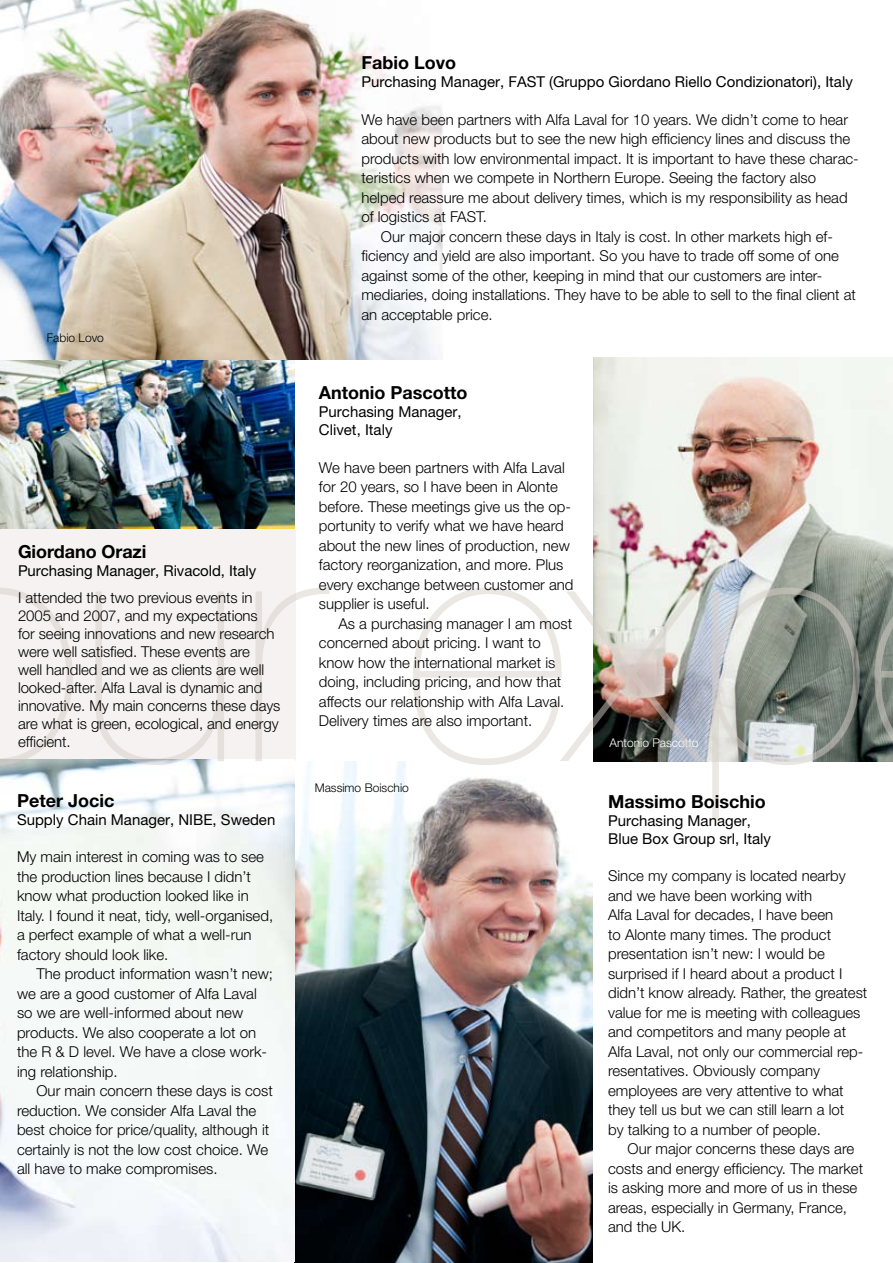
<style>
.page{position:relative;width:893px;height:1263px;background:#fff}
.page>*{position:absolute;margin:0;border:0;box-sizing:border-box;transform-origin:0 0}
.t1{font:700 18px "Helvetica Neue LT Pro";color:#000}
.t2{font:300 15px/19.5px "Helvetica Neue LT Pro";color:#000}
.t3{font:15px/18px "Helvetica Neue LT Pro";color:#000}
.t4{font:300 12px "Helvetica Neue LT Pro";color:#000}
.t5{font:300 12px "Helvetica Neue LT Pro";color:#fff}
</style>
<div class="page">
<img style="left:0;top:359px;width:295px;height:161px">
<img style="left:0;top:0;width:443px;height:359px">
<img style="left:593px;top:357px;width:300px;height:163px">
<img style="left:294px;top:819px;width:298px;height:444px">
<img style="left:0;top:819px;width:294px;height:442px">
<svg style="left:0;top:520px;width:893px;height:299px"></svg>
<p class="t4" style="left:47px;top:331px;width:59px">Fabio Lovo</p>
<p class="t1" style="left:18px;top:541px;width:130px">Giordano Orazi</p>
<p class="t3" style="left:18px;top:562px;width:240px">Purchasing Manager, Rivacold, Italy</p>
<p class="t2" style="left:18px;top:588px;width:264px;line-height:18px">I attended the two previous events in 2005 and 2007, and my expectations<br>for seeing innovations and new research were well satisfied. These events are<br>well handled and we as clients are well looked-after. Alfa Laval is dynamic and innovative. My main concerns these days are what is green, ecological, and energy efficient.</p>
<p class="t1" style="left:17px;top:789px;width:99px">Peter Jocic</p>
<p class="t3" style="left:17px;top:810px;width:260px">Supply Chain Manager, NIBE, Sweden</p>
<p class="t2" style="left:17px;top:847px;width:258px">My main interest in coming was to see the production lines because I didn’t know what production looked like in Italy. I found it neat, tidy, well-organised, a perfect example of what a well-run factory should look like.</p>
<p class="t2" style="left:17px;top:964px;width:257px;text-indent:20px">The product information wasn’t new; we are a good customer of Alfa Laval so we are well-informed about new products. We also cooperate a lot on the R &amp; D level. We have a close work&shy;ing relationship.</p>
<p class="t2" style="left:17px;top:1081px;width:257px;text-indent:20px">Our main concern these days is cost reduction. We consider Alfa Laval the best choice for price/quality, although it certainly is not the low cost choice. We all have to make compromises.</p>
<p class="t1" style="left:361px;top:52px;width:96px">Fabio Lovo</p>
<p class="t3" style="left:361px;top:73px;width:493px">Purchasing Manager, FAST (Gruppo Giordano Riello Condizionatori), Italy</p>
<p class="t2" style="left:361px;top:109px;width:488px">We have been partners with Alfa Laval for 10 years. We didn’t come to hear</p>
<p class="t2" style="left:361px;top:129px;width:490px">about new products but to see the new high efficiency lines and discuss the</p>
<p class="t2" style="left:361px;top:148px;width:499px">products with low environmental impact. It is important to have these charac-</p>
<p class="t2" style="left:361px;top:168px;width:456px">teristics when we compete in Northern Europe. Seeing the factory also</p>
<p class="t2" style="left:361px;top:187px;width:488px">helped reassure me about delivery times, which is my responsibility as head</p>
<p class="t2" style="left:361px;top:207px;width:127px">of logistics at FAST.</p>
<p class="t2" style="left:381px;top:226px;width:454px">Our major concern these days in Italy is cost. In other markets high ef-</p>
<p class="t2" style="left:361px;top:246px;width:479px">ficiency and yield are also important. So you have to trade off some of one</p>
<p class="t2" style="left:361px;top:265px;width:462px">against some of the other, keeping in mind that our customers are inter-</p>
<p class="t2" style="left:361px;top:285px;width:496px">mediaries, doing installations. They have to be able to sell to the final client at</p>
<p class="t2" style="left:361px;top:304px;width:133px">an acceptable price.</p>
<p class="t1" style="left:319px;top:382px;width:150px">Antonio Pascotto</p>
<p class="t3" style="left:319px;top:403px;width:144px">Purchasing Manager,<br>Clivet, Italy</p>
<p class="t2" style="left:319px;top:457px;width:256px">We have been partners with Alfa Laval for 20 years, so I have been in Alonte before. These meetings give us the op&shy;portunity to verify what we have heard about the new lines of production, new factory reorganization, and more. Plus every exchange between customer and supplier is useful.</p>
<p class="t2" style="left:319px;top:613px;width:255px;text-indent:20px">As a purchasing manager I am most concerned about pricing. I want to know how the international market is doing, including pricing, and how that affects our relationship with Alfa Laval.<br>Delivery times are also important.</p>
<p class="t4" style="left:315px;top:781px;width:96px">Massimo Boischio</p>
<p class="t5" style="left:609px;top:735px;width:91px">Antonio Pascotto</p>
<p class="t1" style="left:608px;top:790px;width:159px">Massimo Boischio</p>
<p class="t3" style="left:608px;top:811px;width:165px">Purchasing Manager,<br>Blue Box Group srl, Italy</p>
<p class="t2" style="left:608px;top:866px;width:261px">Since my company is located nearby and we have been working with<br>Alfa Laval for decades, I have been<br>to Alonte many times. The product presentation isn’t new: I would be surprised if I heard about a product I didn’t know already. Rather, the greatest value for me is meeting with colleagues and competitors and many people at Alfa Laval, not only our commercial rep&shy;resentatives. Obviously company employees are very attentive to what they tell us but we can still learn a lot<br>by talking to a number of people.</p>
<p class="t2" style="left:608px;top:1139px;width:257px;text-indent:20px">Our major concerns these days are costs and energy efficiency. The market is asking more and more of us in these areas, especially in Germany, France, and the UK.</p>
</div>
